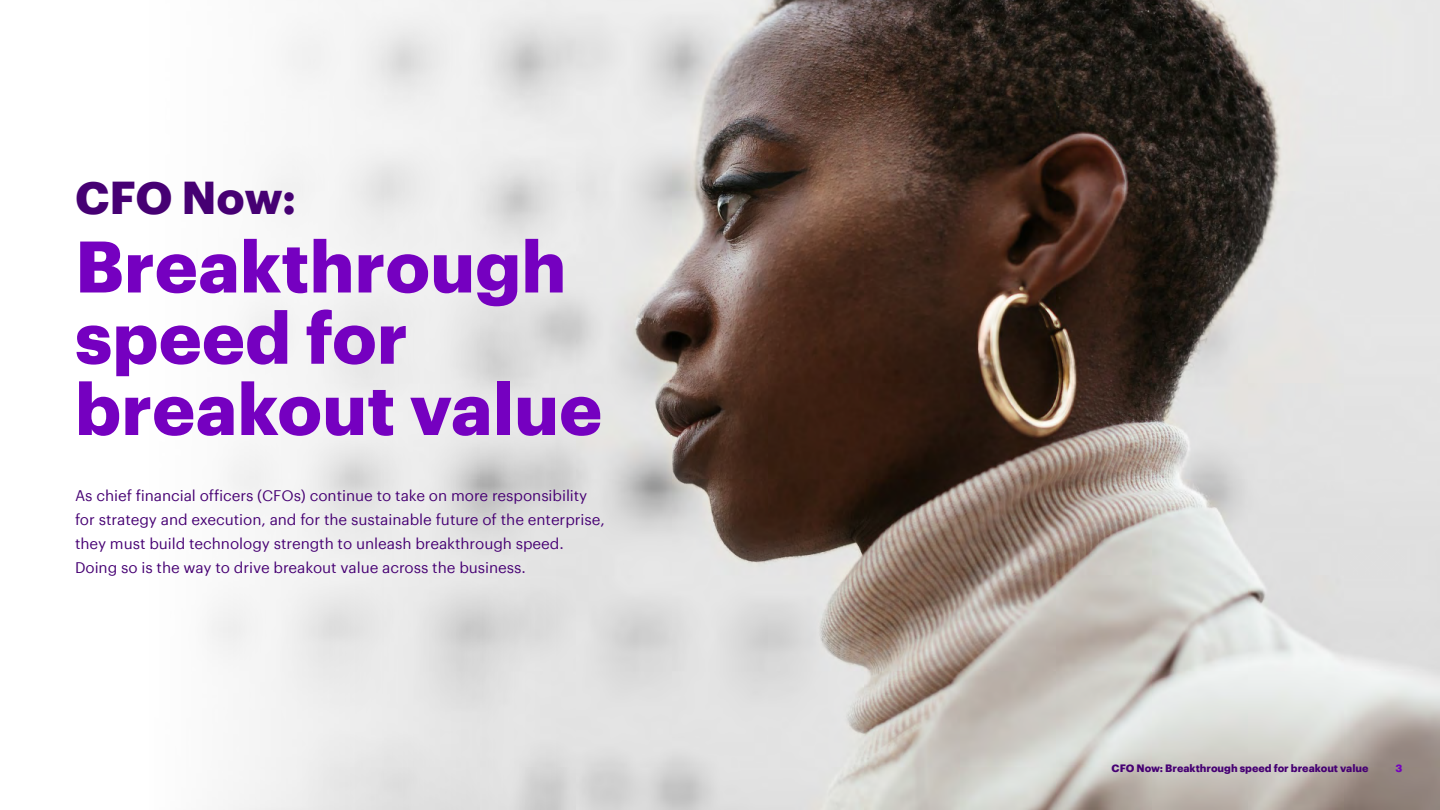
<style>
.page{position:relative;width:1440px;height:810px;background:#fff}
.page>*{position:absolute;margin:0;border:0;box-sizing:border-box;transform-origin:0 0}
.t1{font:700 71.25px/71.2px "Graphik";color:#7500c0}
.t2{font:700 45px "Graphik";letter-spacing:-.01em;color:#460073}
.t3{font:15px/24px "Graphik";letter-spacing:-.005em;color:#460073}
.t4{font:700 10.5px "Graphik";color:#460073}
.t5{font:700 10.5px "Graphik";color:#7500c0}
</style>
<div class="page">
<img style="left:208px;top:0;width:1232px;height:810px">
<h2 class="t2" style="left:75px;top:163px;width:223px">CFO Now:</h2>
<h1 class="t1" style="left:75px;top:225px;width:529px">Breakthrough speed for breakout value</h1>
<p class="t3" style="left:75px;top:482px;width:531px">As chief financial officers (CFOs) continue to take on more responsibility for strategy and execution, and for the sustainable future of the enterprise, they must build technology strength to unleash breakthrough speed.<br>Doing so is the way to drive breakout value across the business.</p>
<p class="t4" style="left:1112px;top:760px;width:258px">CFO Now: Breakthrough speed for breakout value</p>
<p class="t5" style="left:1396px;top:760px;width:8px">3</p>
</div>
